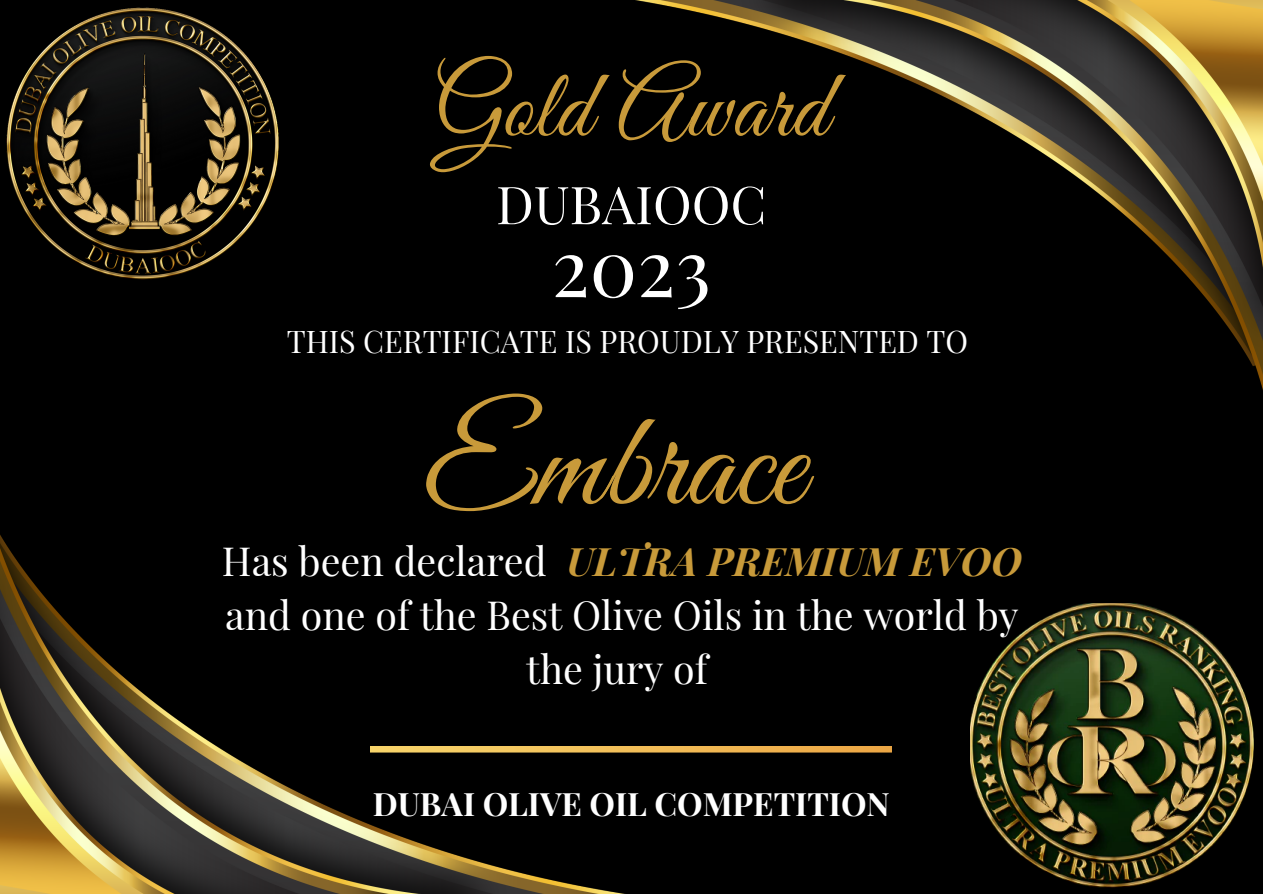
<style>
.page{position:relative;width:1263px;height:894px;background:#fff}
.page>*{position:absolute;margin:0;border:0;box-sizing:border-box;transform-origin:0 0}
.t1{font:136.8px "Great Vibes";color:#c89a3a}
.t2{font:97.5px "Great Vibes";color:#c89a3a}
.t3{font:79.35px "Playfair Display";color:#fff}
.t4{font:52.35px "Playfair Display";color:#fff}
.t5{font:39.3px/54px "Playfair Display";color:#fff;text-align:center}
.t6{font:700 32.25px "Playfair Display";color:#fff}
.t7{font:30.6px "Playfair Display";color:#fff}
.s1{font-weight:700;font-style:italic;color:#c89a3a}
</style>
<div class="page">
<div style="left:0;top:0;width:1263px;height:893px;background:#000"></div>
<img style="left:0;top:535px;width:808px;height:358px">
<img style="left:635px;top:0;width:628px;height:390px">
<img style="left:371px;top:745px;width:520px;height:7px">
<img style="left:6px;top:7px;width:273px;height:273px">
<img style="left:970px;top:603px;width:283px;height:285px">
<h2 class="t2" style="left:434px;top:53px;width:395px">Gold Award</h2>
<h3 class="t4" style="left:496px;top:167px;width:272px">DUBAIOOC</h3>
<h3 class="t3" style="left:552px;top:211px;width:161px">2023</h3>
<p class="t7" style="left:287px;top:319px;width:683px">THIS CERTIFICATE IS PROUDLY PRESENTED TO</p>
<h1 class="t1" style="left:423px;top:387px;width:382px">Embrace</h1>
<p class="t5" style="left:222px;top:532px;width:801px">Has been declared <span class="s1">ULTRA PREMIUM EVOO </span>and one of the Best Olive Oils in the world by the jury of</p>
<p class="t6" style="left:373px;top:781px;width:519px">DUBAI OLIVE OIL COMPETITION</p>
</div>
